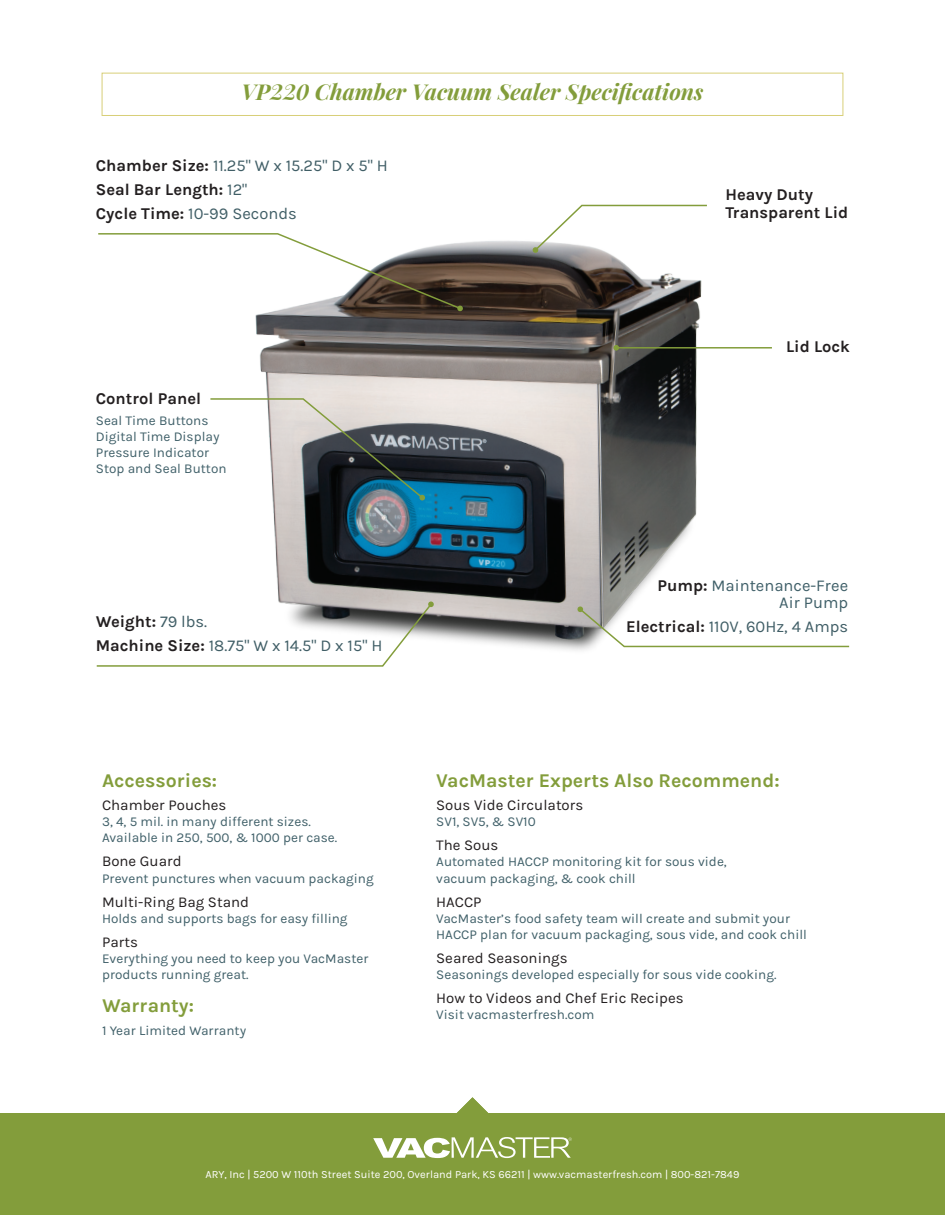
<style>
.page{position:relative;width:945px;height:1215px;background:#fff}
.page>*{position:absolute;margin:0;border:0;box-sizing:border-box;transform-origin:0 0}
.t1{font:italic 700 21.9px "Playfair Display";color:#839d3b}
.t2{font:700 19.5px "Karla";color:#839d3b}
.t3{font:700 16.5px/24px "Karla";color:#231f20}
.t4{font:16.5px/24px "Karla";color:#405e66}
.t5{font:16.5px/16.5px "Karla";color:#406069;text-align:right}
.t6{font:15px "Karla";color:#231f20}
.t7{font:13.5px/16.2px "Karla";color:#406069}
.t8{font:10.95px "Karla";color:#fff}
.s1{font-weight:400;color:#405e66}
.s2{font-weight:700;color:#231f20}
</style>
<div class="page">
<div style="left:0;top:1114px;width:945px;height:101px;background:#839d3b"></div>
<svg style="left:243px;top:1097px;width:329px;height:62px"></svg>
<div style="left:102px;top:73px;width:741px;height:43px;border:1px solid #d8cf78"></div>
<img style="left:255px;top:241px;width:447px;height:410px">
<svg style="left:210px;top:397px;width:215px;height:104px"></svg>
<hr style="left:616px;top:347px;width:156px;height:2px;background:#839d3b">
<svg style="left:613px;top:345px;width:6px;height:6px"></svg>
<svg style="left:532px;top:204px;width:175px;height:49px"></svg>
<svg style="left:98px;top:233px;width:365px;height:79px"></svg>
<svg style="left:96px;top:601px;width:338px;height:66px"></svg>
<svg style="left:577px;top:606px;width:273px;height:42px"></svg>
<h1 class="t1" style="left:242px;top:74px;width:463px">VP220 Chamber Vacuum Sealer Specifications</h1>
<p class="t3" style="left:96px;top:154px;width:294px">Chamber Size: <span class="s1">11.25" W x 15.25" D x 5" H<br></span>Seal Bar Length: <span class="s1">12"<br></span>Cycle Time: <span class="s1">10-99 Seconds</span></p>
<p class="t3" style="left:725px;top:186px;width:124px;line-height:18px">Heavy Duty<br>Transparent Lid</p>
<p class="t3" style="left:96px;top:386px;width:107px">Control Panel</p>
<p class="t7" style="left:96px;top:412px;width:132px">Seal Time Buttons<br>Digital Time Display<br>Pressure Indicator<br>Stop and Seal Button</p>
<p class="t3" style="left:786px;top:335px;width:65px">Lid Lock</p>
<p class="t4" style="left:96px;top:610px;width:288px"><span class="s2">Weight:</span> 79 lbs.<br><span class="s2">Machine Size:</span> 18.75" W x 14.5" D x 15" H</p>
<h2 class="t2" style="left:102px;top:770px;width:117px">Accessories:</h2>
<p class="t6" style="left:102px;top:797px;width:126px">Chamber Pouches</p>
<p class="t7" style="left:102px;top:814px;width:237px">3, 4, 5 mil. in many different sizes.<br>Available in 250, 500, &amp; 1000 per case.</p>
<p class="t6" style="left:102px;top:853px;width:81px">Bone Guard</p>
<p class="t7" style="left:102px;top:870px;width:273px">Prevent punctures when vacuum packaging</p>
<p class="t6" style="left:102px;top:893px;width:148px">Multi-Ring Bag Stand</p>
<p class="t7" style="left:102px;top:910px;width:247px">Holds and supports bags for easy filling</p>
<p class="t6" style="left:102px;top:934px;width:37px">Parts</p>
<p class="t7" style="left:102px;top:951px;width:268px">Everything you need to keep you VacMaster products running great.</p>
<h2 class="t2" style="left:102px;top:994px;width:93px">Warranty:</h2>
<p class="t7" style="left:102px;top:1022px;width:146px">1 Year Limited Warranty</p>
<p class="t5" style="left:658px;top:578px;width:192px"><span class="s2">Pump:</span> Maintenance-Free<br>Air Pump</p>
<p class="t4" style="left:626px;top:614px;width:224px"><span class="s2">Electrical:</span> 110V, 60Hz, 4 Amps</p>
<h2 class="t2" style="left:436px;top:770px;width:345px">VacMaster Experts Also Recommend:</h2>
<p class="t6" style="left:436px;top:797px;width:149px">Sous Vide Circulators</p>
<p class="t7" style="left:436px;top:814px;width:101px">SV1, SV5, &amp; SV10</p>
<p class="t6" style="left:436px;top:837px;width:64px">The Sous</p>
<p class="t7" style="left:436px;top:854px;width:292px">Automated HACCP monitoring kit for sous vide, vacuum packaging, &amp; cook chill</p>
<p class="t6" style="left:436px;top:893px;width:47px">HACCP</p>
<p class="t7" style="left:436px;top:910px;width:372px">VacMaster’s food safety team will create and submit your<br>HACCP plan for vacuum packaging, sous vide, and cook chill</p>
<p class="t6" style="left:436px;top:950px;width:133px">Seared Seasonings</p>
<p class="t7" style="left:436px;top:967px;width:342px">Seasonings developed especially for sous vide cooking.</p>
<p class="t6" style="left:436px;top:990px;width:249px">How to Videos and Chef Eric Recipes</p>
<p class="t7" style="left:436px;top:1007px;width:160px">Visit vacmasterfresh.com</p>
<p class="t8" style="left:205px;top:1164px;width:536px">ARY, Inc | 5200 W 110th Street Suite 200, Overland Park, KS 66211 | www.vacmasterfresh.com | 800-821-7849</p>
</div>
